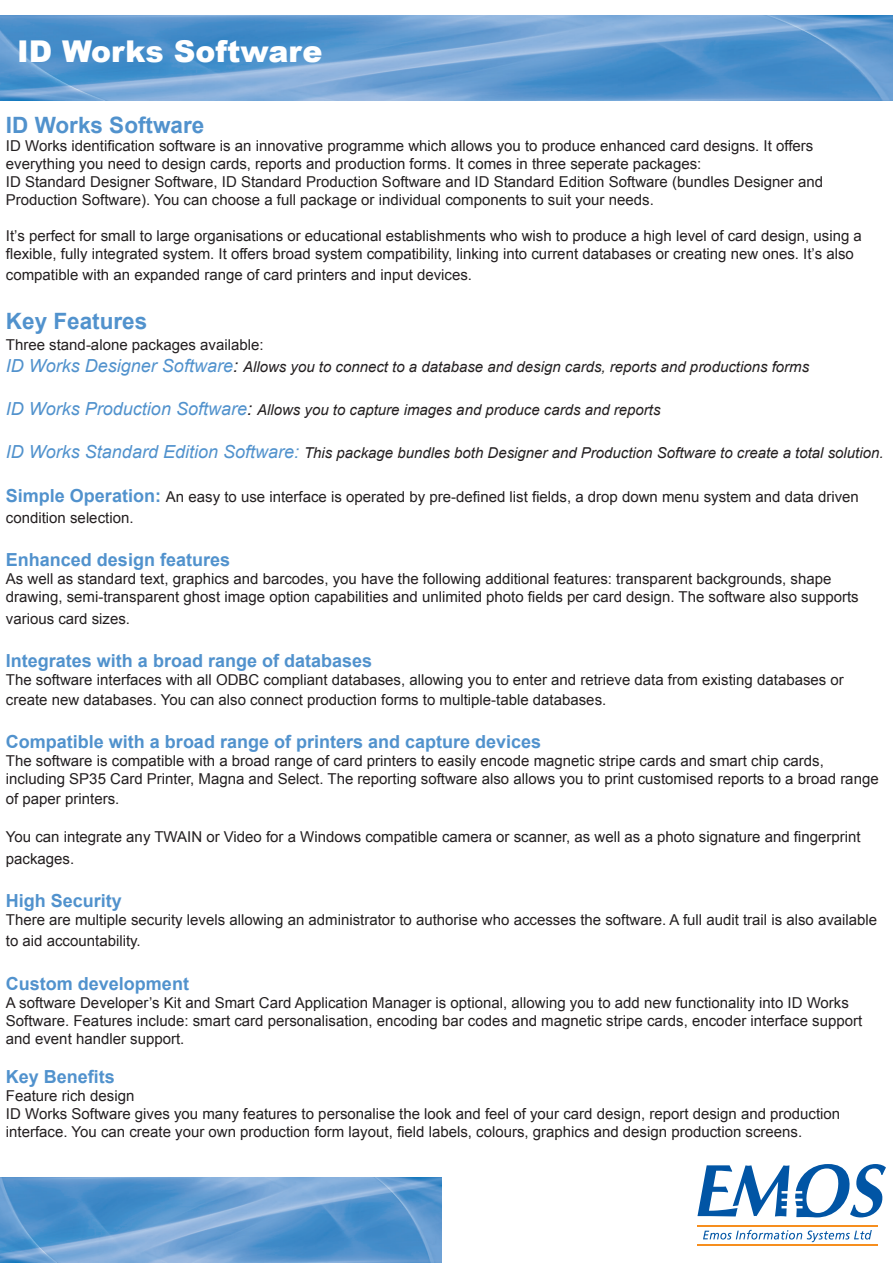
<style>
.page{position:relative;width:893px;height:1263px;background:#fff}
.page>*{position:absolute;margin:0;border:0;box-sizing:border-box;transform-origin:0 0}
.t1{font:900 30px "Arial";color:#fff}
.t2{font:700 22.5px "Arial";color:#5192cd}
.t3{font:700 18px "Arial";color:#5192cd}
.t4{font:15px/21.6px "Arial";color:#231f20}
.t5{font:italic 15px "Arial";color:#231f20}
.s1{font-size:18px;color:#5192cd}
.s2{font-size:18px}
.s3{font-weight:700;font-size:18px;color:#5192cd}
</style>
<div class="page">
<img style="left:0;top:16px;width:893px;height:85px">
<hr style="left:697px;top:1244px;width:181px;height:1px;background:#f68e1e">
<hr style="left:697px;top:1225px;width:181px;height:1px;background:#f68e1e">
<svg style="left:795px;top:1164px;width:91px;height:53px"></svg>
<svg style="left:697px;top:1165px;width:92px;height:51px"></svg>
<svg style="left:703px;top:1230px;width:169px;height:12px"></svg>
<img style="left:0;top:1178px;width:441px;height:85px">
<p class="t1" style="left:17px;top:30px;width:307px">ID Works Software</p>
<p class="t2" style="left:6px;top:110px;width:200px">ID Works Software</p>
<p class="t4" style="left:6px;top:135px;width:809px">ID Works identification software is an innovative programme which allows you to produce enhanced card designs. It offers</p>
<p class="t4" style="left:6px;top:153px;width:697px">everything you need to design cards, reports and production forms. It comes in three seperate packages:</p>
<p class="t4" style="left:6px;top:171px;width:819px">ID Standard Designer Software, ID Standard Production Software and ID Standard Edition Software (bundles Designer and</p>
<p class="t4" style="left:6px;top:189px;width:649px">Production Software). You can choose a full package or individual components to suit your needs.</p>
<p class="t4" style="left:6px;top:226px;width:857px;line-height:18px">It’s perfect for small to large organisations or educational establishments who wish to produce a high level of card design, using a flexible, fully integrated system. It offers broad system compatibility, linking into current databases or creating new ones. It’s also</p>
<p class="t4" style="left:6px;top:264px;width:468px">compatible with an expanded range of card printers and input devices.</p>
<p class="t2" style="left:6px;top:306px;width:143px">Key Features</p>
<p class="t4" style="left:6px;top:334px;width:259px">Three stand-alone packages available:</p>
<p class="t5" style="left:6px;top:357px;width:805px"><span class="s1">ID Works Designer Software</span><span class="s2">:</span> Allows you to connect to a database and design cards, reports and productions forms</p>
<p class="t5" style="left:6px;top:400px;width:656px"><span class="s1">ID Works Production Software</span><span class="s2">:</span> Allows you to capture images and produce cards and reports</p>
<p class="t5" style="left:6px;top:443px;width:879px"><span class="s1">ID Works Standard Edition Software:</span> This package bundles both Designer and Production Software to create a total solution.</p>
<p class="t4" style="left:6px;top:486px;width:854px"><span class="s3">Simple Operation:</span> An easy to use interface is operated by pre-defined list fields, a drop down menu system and data driven condition selection.</p>
<p class="t3" style="left:6px;top:548px;width:226px">Enhanced design features</p>
<p class="t4" style="left:6px;top:568px;width:827px">As well as standard text, graphics and barcodes, you have the following additional features: transparent backgrounds, shape</p>
<p class="t4" style="left:6px;top:586px;width:854px">drawing, semi-transparent ghost image option capabilities and unlimited photo fields per card design. The software also supports various card sizes.</p>
<p class="t3" style="left:6px;top:649px;width:368px">Integrates with a broad range of databases</p>
<p class="t4" style="left:6px;top:669px;width:839px">The software interfaces with all ODBC compliant databases, allowing you to enter and retrieve data from existing databases or</p>
<p class="t4" style="left:6px;top:689px;width:602px">create new databases. You can also connect production forms to multiple-table databases.</p>
<p class="t3" style="left:6px;top:730px;width:537px">Compatible with a broad range of printers and capture devices</p>
<p class="t4" style="left:6px;top:750px;width:819px">The software is compatible with a broad range of card printers to easily encode magnetic stripe cards and smart chip cards,</p>
<p class="t4" style="left:6px;top:769px;width:874px;line-height:19.8px">including SP35 Card Printer, Magna and Select. The reporting software also allows you to print customised reports to a broad range of paper printers.</p>
<p class="t4" style="left:6px;top:826px;width:856px">You can integrate any TWAIN or Video for a Windows compatible camera or scanner, as well as a photo signature and fingerprint packages.</p>
<p class="t3" style="left:6px;top:888px;width:118px">High Security</p>
<p class="t4" style="left:6px;top:909px;width:873px">There are multiple security levels allowing an administrator to authorise who accesses the software. A full audit trail is also available to aid accountability.</p>
<p class="t3" style="left:6px;top:971px;width:185px">Custom development</p>
<p class="t4" style="left:6px;top:991px;width:844px">A software Developer’s Kit and Smart Card Application Manager is optional, allowing you to add new functionality into ID Works</p>
<p class="t4" style="left:6px;top:1011px;width:858px;line-height:18px">Software. Features include: smart card personalisation, encoding bar codes and magnetic stripe cards, encoder interface support and event handler support.</p>
<p class="t3" style="left:6px;top:1065px;width:111px">Key Benefits</p>
<p class="t4" style="left:6px;top:1085px;width:130px">Feature rich design</p>
<p class="t4" style="left:6px;top:1103px;width:836px">ID Works Software gives you many features to personalise the look and feel of your card design, report design and production</p>
<p class="t4" style="left:6px;top:1121px;width:798px">interface. You can create your own production form layout, field labels, colours, graphics and design production screens.</p>
</div>
